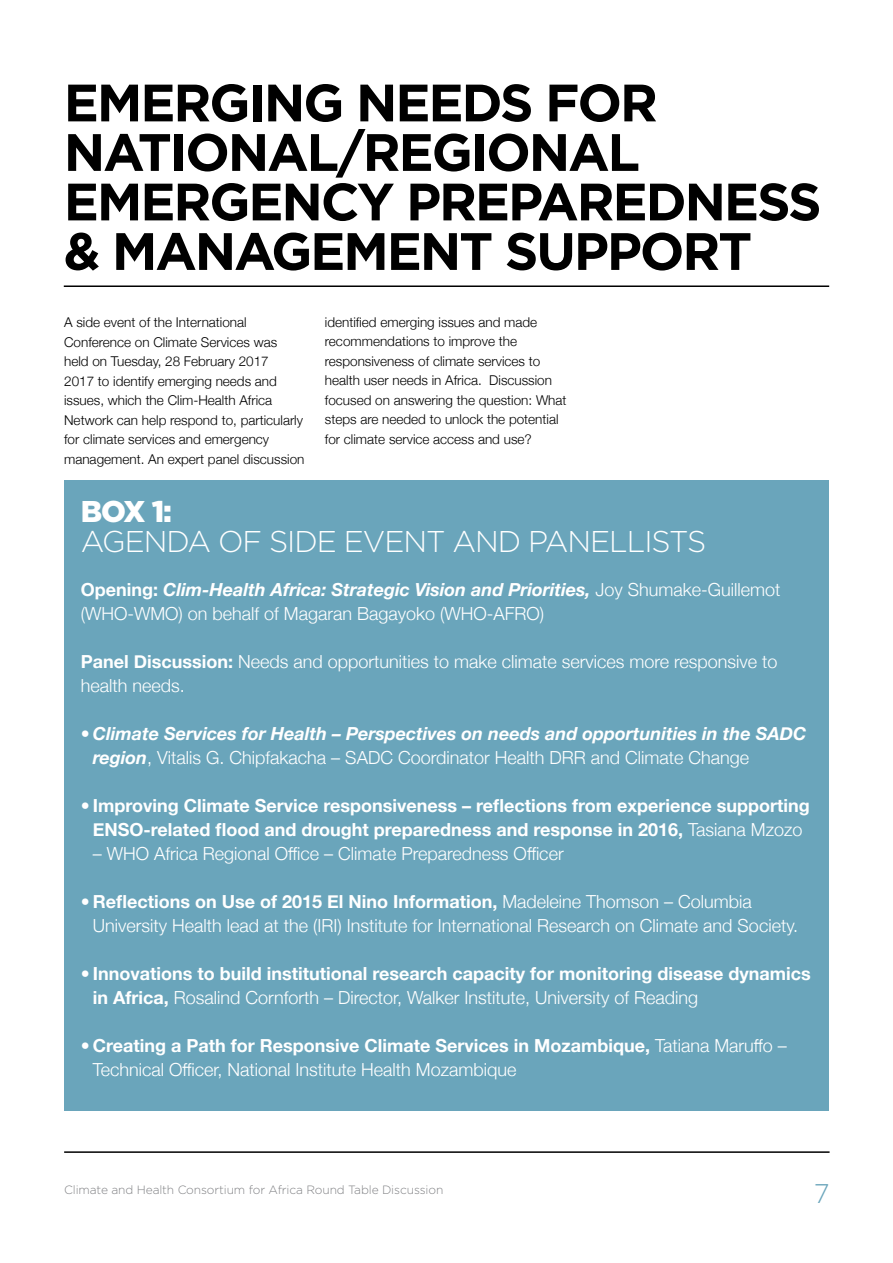
<style>
.page{position:relative;width:893px;height:1263px;background:#fff}
.page>*{position:absolute;margin:0;border:0;box-sizing:border-box;transform-origin:0 0}
.t1{font:700 52.5px/49.5px "Gotham HTF";letter-spacing:-.04em;color:#000}
.t2{font:300 30px "Gotham HTF";letter-spacing:-.035em;color:#fff}
.t3{font:900 30px "Gotham HTF";color:#fff}
.t4{font:300 27px "Gotham HTF";color:#6aa5bb}
.t5{font:300 18px/24px "Helvetica Neue";color:#fff}
.t6{font:700 18px/24px "Helvetica Neue";color:#fff;text-align:center}
.t7{font:italic 700 18px/24px "Helvetica Neue";color:#fff}
.t8{font:300 13.5px/19.5px "Helvetica Neue";color:#000}
.t9{font:300 12px "Gotham HTF";letter-spacing:-.01em;color:#818285}
.s1{font-weight:700}
.s2{font-weight:700;font-style:italic}
.s3{font-weight:300;font-style:normal}
.s4{font-weight:300}
</style>
<div class="page">
<hr style="left:64px;top:1151px;width:766px;height:2px;background:#000">
<hr style="left:64px;top:285px;width:765px;height:2px;background:#000">
<div style="left:64px;top:480px;width:765px;height:630px;background:#6aa5bb"></div>
<h1 class="t1" style="left:64px;top:77px;width:759px">EMERGING NEEDS FOR<br>NATIONAL/REGIONAL<br>EMERGENCY PREPAREDNESS &amp; MANAGEMENT SUPPORT</h1>
<p class="t8" style="left:64px;top:311px;width:242px">A side event of the International Conference on Climate Services was held on Tuesday, 28 February 2017<br>2017 to identify emerging needs and issues, which the Clim-Health Africa Network can help respond to, particularly for climate services and emergency management. An expert panel discussion</p>
<p class="t8" style="left:325px;top:311px;width:243px">identified emerging issues and made recommendations to improve the responsiveness of climate services to health user needs in Africa. Discussion focused on answering the question: What steps are needed to unlock the potential for climate service access and use?</p>
<h2 class="t3" style="left:81px;top:494px;width:93px">BOX 1:</h2>
<h2 class="t2" style="left:81px;top:525px;width:627px">AGENDA OF SIDE EVENT AND PANELLISTS</h2>
<p class="t5" style="left:81px;top:576px;width:701px"><span class="s1">Opening:</span> <span class="s2">Clim-Health Africa: Strategic Vision and Priorities,</span> Joy Shumake-Guillemot (WHO-WMO) on behalf of Magaran Bagayoko (WHO-AFRO)</p>
<p class="t5" style="left:81px;top:648px;width:698px"><span class="s1">Panel Discussion:</span> Needs and opportunities to make climate services more responsive to health needs.</p>
<p class="t7" style="left:93px;top:722px;width:715px;text-indent:-12px"><span class="s3">•</span> Climate Services for Health – Perspectives on needs and opportunities in the SADC region<span class="s3">, Vitalis G. Chipfakacha – SADC Coordinator Health DRR and Climate Change</span></p>
<p class="t6" style="left:81px;top:794px;width:730px"><span class="s4">•</span> Improving Climate Service responsiveness – reflections from experience supporting<br>ENSO-related flood and drought preparedness and response in 2016, <span class="s4">Tasiana Mzozo</span></p>
<p class="t5" style="left:93px;top:840px;width:472px">– WHO Africa Regional Office – Climate Preparedness Officer</p>
<p class="t5" style="left:93px;top:888px;width:707px;text-indent:-12px">• <span class="s1">Reflections on Use of 2015 El Nino Information,</span> Madeleine Thomson – Columbia<br>University Health lead at the (IRI) Institute for International Research on Climate and Society.</p>
<p class="t6" style="left:93px;top:962px;width:719px;text-align:left;text-indent:-12px"><span class="s4">•</span> Innovations to build institutional research capacity for monitoring disease dynamics in Africa, <span class="s4">Rosalind Cornforth – Director, Walker Institute, University of Reading</span></p>
<p class="t5" style="left:93px;top:1032px;width:696px;text-indent:-12px">• <span class="s1">Creating a Path for Responsive Climate Services in Mozambique,</span> Tatiana Maruffo –<br>Technical Officer, National Institute Health Mozambique</p>
<p class="t9" style="left:64px;top:1183px;width:381px">Climate and Health Consortium for Africa Round Table Discussion</p>
<h3 class="t4" style="left:814px;top:1179px;width:17px">7</h3>
</div>
